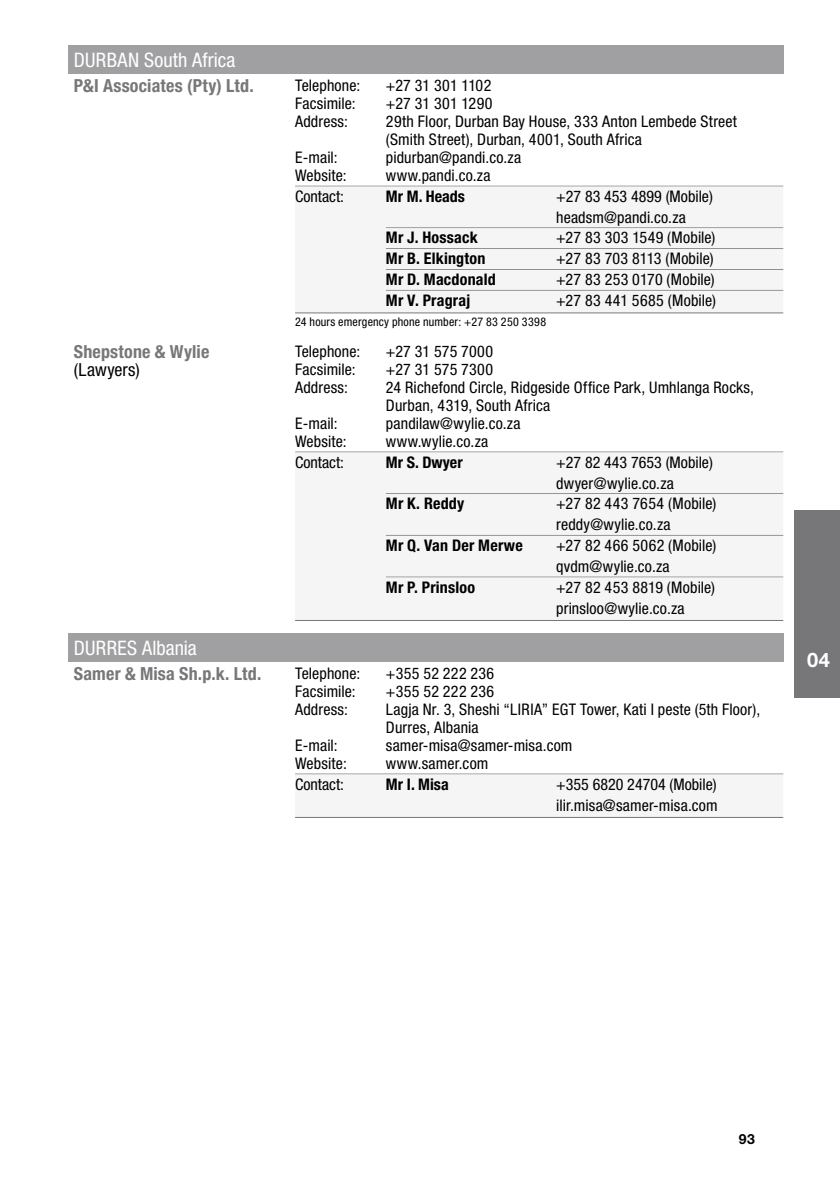
<style>
.page{position:relative;width:840px;height:1191px;background:#fff}
.page>*{position:absolute;margin:0;border:0;box-sizing:border-box;transform-origin:0 0}
.t1{font:condensed 20px "Helvetica Neue LT Std";letter-spacing:.01em;color:#fff}
.t2{font:700 20px "Helvetica Neue LT Std";color:#fff}
.t3{font:700 condensed 18px "Helvetica Neue LT Std";letter-spacing:.01em;color:#77777a}
.t4{font:condensed 18px "Helvetica Neue LT Std";letter-spacing:.01em;color:#000}
.t5{font:condensed 16px/20.8px "Helvetica Neue LT Std";letter-spacing:.01em;color:#000}
.t6{font:700 condensed 16px "Helvetica Neue LT Std";letter-spacing:.015em;color:#000}
.t7{font:700 14px "Helvetica Neue LT Std";color:#000}
.t8{font:condensed 12px "Helvetica Neue LT Std";letter-spacing:.015em;color:#000}
</style>
<div class="page">
<div style="left:68px;top:45px;width:714px;height:29px;background:#a0a0a2"></div>
<div style="left:295px;top:186px;width:487px;height:22px;background:#f6f5f6"></div>
<div style="left:295px;top:207px;width:487px;height:22px;background:#f6f5f6"></div>
<hr style="left:386px;top:227px;width:396px;height:1px;background:#77777a">
<div style="left:295px;top:228px;width:487px;height:22px;background:#f6f5f6"></div>
<hr style="left:386px;top:248px;width:396px;height:1px;background:#77777a">
<div style="left:295px;top:249px;width:487px;height:22px;background:#f6f5f6"></div>
<hr style="left:386px;top:269px;width:396px;height:1px;background:#77777a">
<div style="left:295px;top:270px;width:487px;height:22px;background:#f6f5f6"></div>
<hr style="left:386px;top:290px;width:396px;height:1px;background:#77777a">
<div style="left:295px;top:291px;width:487px;height:22px;background:#f6f5f6"></div>
<hr style="left:295px;top:312px;width:487px;height:1px;background:#77777a">
<div style="left:295px;top:452px;width:487px;height:22px;background:#f6f5f6"></div>
<div style="left:295px;top:473px;width:487px;height:22px;background:#f6f5f6"></div>
<hr style="left:386px;top:493px;width:396px;height:1px;background:#77777a">
<div style="left:295px;top:494px;width:487px;height:22px;background:#f6f5f6"></div>
<div style="left:295px;top:515px;width:487px;height:22px;background:#f6f5f6"></div>
<hr style="left:386px;top:535px;width:396px;height:1px;background:#77777a">
<div style="left:295px;top:536px;width:487px;height:22px;background:#f6f5f6"></div>
<div style="left:295px;top:556px;width:487px;height:22px;background:#f6f5f6"></div>
<div style="left:295px;top:577px;width:487px;height:22px;background:#f6f5f6"></div>
<div style="left:295px;top:598px;width:487px;height:22px;background:#f6f5f6"></div>
<hr style="left:295px;top:620px;width:487px;height:1px;background:#77777a">
<div style="left:68px;top:633px;width:714px;height:28px;background:#a0a0a2"></div>
<hr style="left:295px;top:773px;width:487px;height:1px;background:#77777a">
<div style="left:295px;top:774px;width:487px;height:22px;background:#f6f5f6"></div>
<div style="left:295px;top:795px;width:487px;height:22px;background:#f6f5f6"></div>
<hr style="left:295px;top:817px;width:487px;height:1px;background:#77777a">
<div style="left:794px;top:510px;width:45px;height:187px;background:#77777a"></div>
<p class="t1" style="left:74px;top:48px;width:163px">DURBAN South Africa</p>
<p class="t3" style="left:74px;top:75px;width:181px">P&amp;I Associates (Pty) Ltd.</p>
<p class="t5" style="left:295px;top:75px;width:67px">Telephone:</p>
<p class="t5" style="left:386px;top:75px;width:107px">+27 31 301 1102</p>
<p class="t5" style="left:295px;top:93px;width:62px">Facsimile:</p>
<p class="t5" style="left:386px;top:93px;width:108px">+27 31 301 1290</p>
<p class="t5" style="left:295px;top:111px;width:54px">Address:</p>
<p class="t5" style="left:386px;top:112px;width:352px;line-height:18px">29th Floor, Durban Bay House, 333 Anton Lembede Street (Smith Street), Durban, 4001, South Africa</p>
<p class="t5" style="left:295px;top:147px;width:44px">E-mail:</p>
<p class="t5" style="left:386px;top:147px;width:137px">pidurban@pandi.co.za</p>
<p class="t5" style="left:295px;top:165px;width:53px">Website:</p>
<p class="t5" style="left:386px;top:165px;width:106px">www.pandi.co.za</p>
<p class="t5" style="left:295px;top:186px;width:50px">Contact:</p>
<p class="t6" style="left:386px;top:186px;width:81px">Mr M. Heads</p>
<p class="t5" style="left:556px;top:186px;width:158px">+27 83 453 4899 (Mobile) headsm@pandi.co.za</p>
<p class="t6" style="left:386px;top:228px;width:93px">Mr J. Hossack</p>
<p class="t5" style="left:556px;top:227px;width:161px">+27 83 303 1549 (Mobile)</p>
<p class="t6" style="left:386px;top:249px;width:101px">Mr B. Elkington</p>
<p class="t5" style="left:556px;top:248px;width:159px">+27 83 703 8113 (Mobile)</p>
<p class="t6" style="left:386px;top:270px;width:111px">Mr D. Macdonald</p>
<p class="t5" style="left:556px;top:269px;width:160px">+27 83 253 0170 (Mobile)</p>
<p class="t6" style="left:386px;top:291px;width:86px">Mr V. Pragraj</p>
<p class="t5" style="left:556px;top:290px;width:161px">+27 83 441 5685 (Mobile)</p>
<p class="t8" style="left:295px;top:314px;width:252px">24 hours emergency phone number: +27 83 250 3398</p>
<p class="t3" style="left:74px;top:341px;width:137px">Shepstone &amp; Wylie</p>
<p class="t4" style="left:74px;top:359px;width:67px">(Lawyers)</p>
<p class="t5" style="left:295px;top:341px;width:67px">Telephone:</p>
<p class="t5" style="left:386px;top:341px;width:109px">+27 31 575 7000</p>
<p class="t5" style="left:295px;top:359px;width:62px">Facsimile:</p>
<p class="t5" style="left:386px;top:359px;width:109px">+27 31 575 7300</p>
<p class="t5" style="left:295px;top:377px;width:54px">Address:</p>
<p class="t5" style="left:386px;top:378px;width:369px;line-height:18px">24 Richefond Circle, Ridgeside Office Park, Umhlanga Rocks,<br>Durban, 4319, South Africa</p>
<p class="t5" style="left:295px;top:413px;width:44px">E-mail:</p>
<p class="t5" style="left:386px;top:413px;width:136px">pandilaw@wylie.co.za</p>
<p class="t5" style="left:295px;top:431px;width:53px">Website:</p>
<p class="t5" style="left:386px;top:431px;width:104px">www.wylie.co.za</p>
<p class="t5" style="left:295px;top:451px;width:50px">Contact:</p>
<p class="t6" style="left:386px;top:452px;width:78px">Mr S. Dwyer</p>
<p class="t5" style="left:556px;top:451px;width:158px">+27 82 443 7653 (Mobile) dwyer@wylie.co.za</p>
<p class="t6" style="left:386px;top:494px;width:80px">Mr K. Reddy</p>
<p class="t5" style="left:556px;top:493px;width:161px">+27 82 443 7654 (Mobile) reddy@wylie.co.za</p>
<p class="t6" style="left:386px;top:535px;width:138px">Mr Q. Van Der Merwe</p>
<p class="t5" style="left:556px;top:535px;width:162px">+27 82 466 5062 (Mobile) qvdm@wylie.co.za</p>
<p class="t6" style="left:386px;top:577px;width:91px">Mr P. Prinsloo</p>
<p class="t5" style="left:556px;top:576px;width:160px">+27 82 453 8819 (Mobile) prinsloo@wylie.co.za</p>
<p class="t1" style="left:74px;top:636px;width:124px">DURRES Albania</p>
<p class="t3" style="left:74px;top:663px;width:189px">Samer &amp; Misa Sh.p.k. Ltd.</p>
<p class="t5" style="left:295px;top:662px;width:67px">Telephone:</p>
<p class="t5" style="left:386px;top:662px;width:110px">+355 52 222 236</p>
<p class="t5" style="left:295px;top:680px;width:62px">Facsimile:</p>
<p class="t5" style="left:386px;top:680px;width:110px">+355 52 222 236</p>
<p class="t5" style="left:295px;top:698px;width:54px">Address:</p>
<p class="t5" style="left:386px;top:700px;width:375px;line-height:18px">Lagja Nr. 3, Sheshi “LIRIA” EGT Tower, Kati I peste (5th Floor),<br>Durres, Albania</p>
<p class="t5" style="left:295px;top:734px;width:44px">E-mail:</p>
<p class="t5" style="left:386px;top:734px;width:188px">samer-misa@samer-misa.com</p>
<p class="t5" style="left:295px;top:752px;width:53px">Website:</p>
<p class="t5" style="left:386px;top:752px;width:104px">www.samer.com</p>
<p class="t5" style="left:295px;top:773px;width:50px">Contact:</p>
<p class="t6" style="left:386px;top:774px;width:64px">Mr I. Misa</p>
<p class="t5" style="left:556px;top:773px;width:163px">+355 6820 24704 (Mobile) ilir.misa@samer-misa.com</p>
<p class="t2" style="left:806px;top:648px;width:24px">04</p>
<p class="t7" style="left:738px;top:1130px;width:18px">93</p>
</div>
